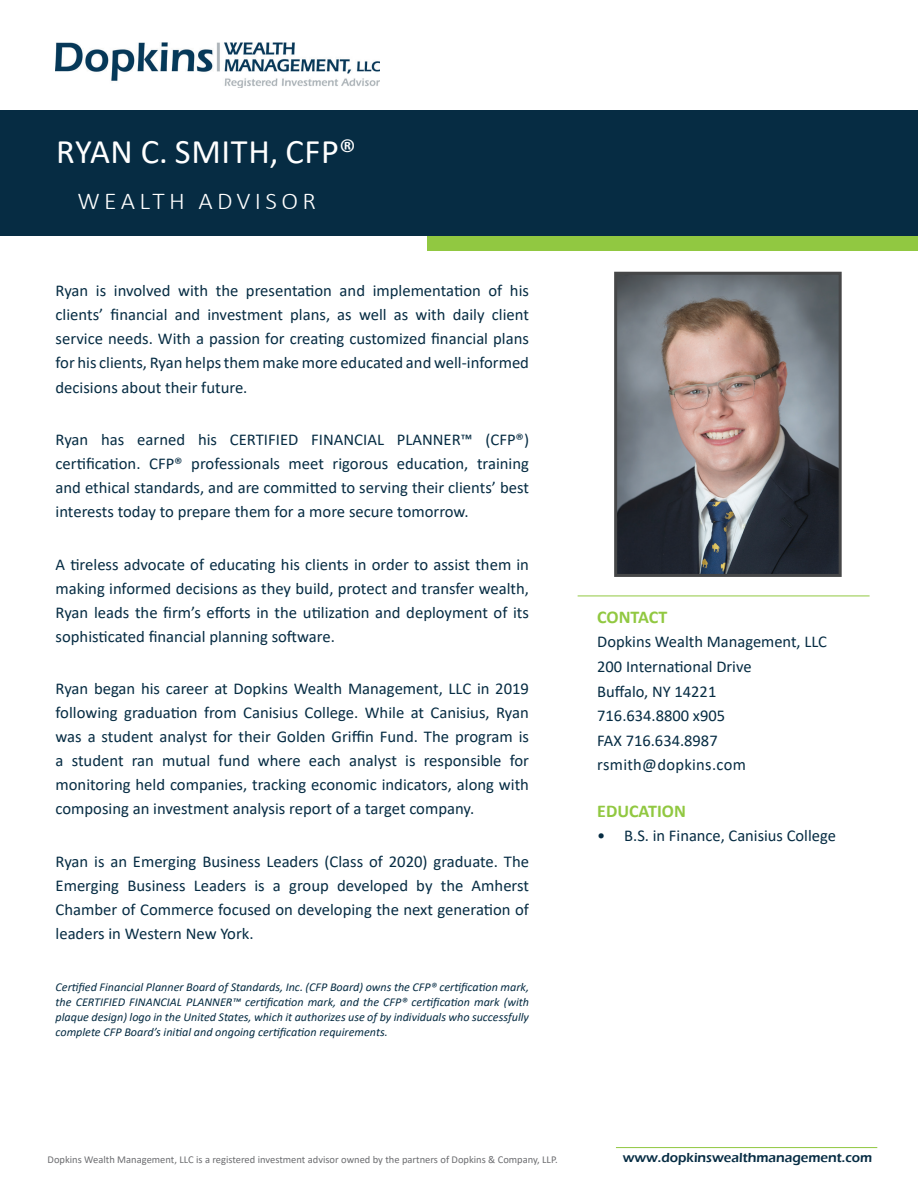
<style>
.page{position:relative;width:918px;height:1188px;background:#fff}
.page>*{position:absolute;margin:0;border:0;box-sizing:border-box;transform-origin:0 0}
.t1{font:34.5px "Calibri";letter-spacing:.02em;color:#fff}
.t2{font:300 24.15px "Calibri";letter-spacing:.17em;color:#fff;scale:1.05 1}
.t3{font:700 18px "Calibri";color:#91c841}
.t4{font:16.5px/24px "Calibri";color:#062c43;text-align:justify}
.t5{font:600 13.5px "Eras ITC";color:#062c43}
.t6{font:italic 12px/15px "Calibri";color:#062c43;text-align:justify}
.t7{font:10.5px "Calibri";color:#6c6d70}
</style>
<div class="page">
<div style="left:0;top:110px;width:918px;height:125px;background:#062c43"></div>
<img style="left:56px;top:42px;width:324px;height:45px">
<div style="left:427px;top:236px;width:491px;height:15px;background:#91c841"></div>
<hr style="left:616px;top:1147px;width:261px;height:1px;background:#91c841">
<hr style="left:578px;top:596px;width:292px;height:1px;background:#91c841">
<img style="left:618px;top:276px;width:220px;height:297px">
<div style="left:614px;top:272px;width:228px;height:305px;border:3px solid #464748"></div>
<h1 class="t1" style="left:56px;top:127px;width:302px">RYAN C. SMITH, CFP®</h1>
<h2 class="t2" style="left:77px;top:186px;width:229px">WEALTH ADVISOR</h2>
<p class="t4" style="left:56px;top:279px;width:475px">Ryan is involved with the presentation and implementation of his clients’ financial and investment plans, as well as with daily client service needs. With a passion for creating customized financial plans for his clients, Ryan helps them make more educated and well-informed decisions about their future.</p>
<p class="t4" style="left:56px;top:427px;width:475px">Ryan has earned his CERTIFIED FINANCIAL PLANNER™ (CFP®) certification. CFP® professionals meet rigorous education, training and ethical standards, and are committed to serving their clients’ best interests today to prepare them for a more secure tomorrow.</p>
<p class="t4" style="left:56px;top:552px;width:475px">A tireless advocate of educating his clients in order to assist them in making informed decisions as they build, protect and transfer wealth, Ryan leads the firm’s efforts in the utilization and deployment of its sophisticated financial planning software.</p>
<p class="t4" style="left:56px;top:676px;width:475px">Ryan began his career at Dopkins Wealth Management, LLC in 2019 following graduation from Canisius College. While at Canisius, Ryan was a student analyst for their Golden Griffin Fund. The program is a student ran mutual fund where each analyst is responsible for monitoring held companies, tracking economic indicators, along with composing an investment analysis report of a target company.</p>
<p class="t4" style="left:56px;top:849px;width:475px">Ryan is an Emerging Business Leaders (Class of 2020) graduate. The Emerging Business Leaders is a group developed by the Amherst Chamber of Commerce focused on developing the next generation of leaders in Western New York.</p>
<p class="t6" style="left:56px;top:979px;width:475px">Certified Financial Planner Board of Standards, Inc. (CFP Board) owns the CFP® certification mark, the CERTIFIED FINANCIAL PLANNER™ certification mark, and the CFP® certification mark (with plaque design) logo in the United States, which it authorizes use of by individuals who successfully complete CFP Board’s initial and ongoing certification requirements.</p>
<p class="t3" style="left:597px;top:604px;width:72px">CONTACT</p>
<p class="t4" style="left:597px;top:629px;width:231px;line-height:24.6px;text-align:left">Dopkins Wealth Management, LLC<br>200 International Drive<br>Buffalo, NY 14221<br>716.634.8800 x905<br>FAX 716.634.8987 rsmith@dopkins.com</p>
<p class="t3" style="left:597px;top:798px;width:90px">EDUCATION</p>
<p class="t4" style="left:597px;top:823px;width:240px">• B.S. in Finance, Canisius College</p>
<p class="t7" style="left:48px;top:1152px;width:512px">Dopkins Wealth Management, LLC is a registered investment advisor owned by the partners of Dopkins &amp; Company, LLP.</p>
<p class="t5" style="left:623px;top:1150px;width:251px">www.dopkinswealthmanagement.com</p>
</div>
